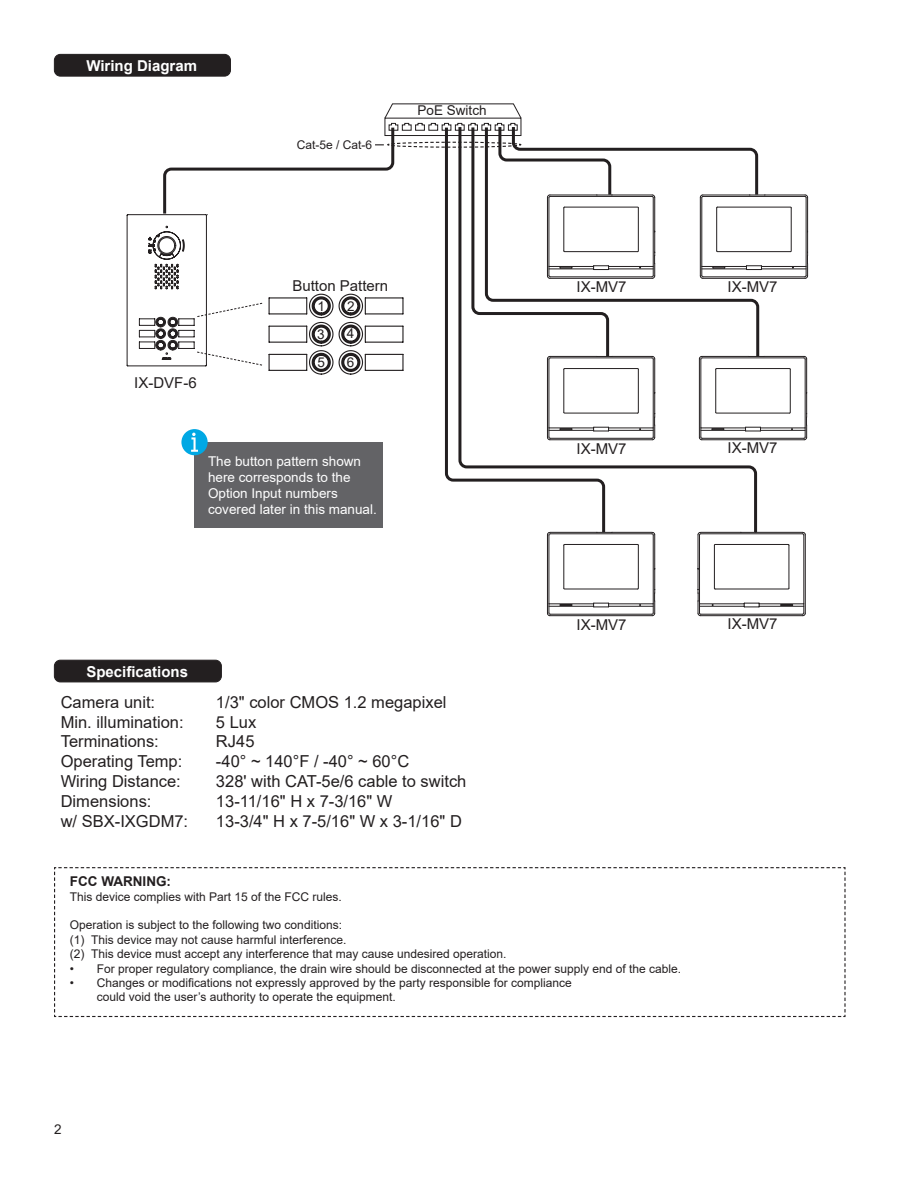
<style>
.page{position:relative;width:918px;height:1188px;background:#fff}
.page>*{position:absolute;margin:0;border:0;box-sizing:border-box;transform-origin:0 0}
.t1{font:16.5px "Arial";color:#231f20}
.t2{font:15px "Arial";color:#231f20}
.t3{font:700 15px "Arial";color:#fff}
.t4{font:13.5px/16.2px "Arial";color:#fff}
.t5{font:13.5px "Arial";color:#231f20}
.t6{font:700 13.5px "Arial";color:#231f20}
.t7{font:12px/14.4px "Arial";color:#231f20}
</style>
<div class="page">
<svg style="left:54px;top:867px;width:792px;height:151px"></svg>
<hr style="left:703px;top:278px;width:102px;height:1px;background:#231f20">
<hr style="left:703px;top:277px;width:102px;height:1px;background:#231f20">
<hr style="left:761px;top:269px;width:45px;height:1px;background:#231f20">
<hr style="left:761px;top:266px;width:45px;height:1px;background:#231f20">
<hr style="left:703px;top:196px;width:102px;height:1px;background:#231f20">
<hr style="left:765px;top:195px;width:40px;height:1px;background:#231f20">
<hr style="left:806px;top:198px;width:1px;height:78px;background:#231f20">
<hr style="left:807px;top:197px;width:1px;height:34px;background:#231f20">
<svg style="left:804px;top:194px;width:4px;height:4px"></svg>
<svg style="left:804px;top:231px;width:5px;height:48px"></svg>
<hr style="left:702px;top:440px;width:102px;height:1px;background:#231f20">
<hr style="left:702px;top:438px;width:102px;height:1px;background:#231f20">
<hr style="left:761px;top:430px;width:44px;height:1px;background:#231f20">
<hr style="left:761px;top:428px;width:44px;height:1px;background:#231f20">
<hr style="left:702px;top:358px;width:102px;height:1px;background:#231f20">
<hr style="left:764px;top:356px;width:40px;height:1px;background:#231f20">
<hr style="left:805px;top:359px;width:1px;height:78px;background:#231f20">
<hr style="left:806px;top:359px;width:1px;height:34px;background:#231f20">
<svg style="left:803px;top:356px;width:4px;height:4px"></svg>
<svg style="left:803px;top:392px;width:5px;height:48px"></svg>
<hr style="left:547px;top:535px;width:1px;height:78px;background:#231f20">
<hr style="left:549px;top:535px;width:1px;height:78px;background:#231f20">
<hr style="left:550px;top:615px;width:102px;height:1px;background:#231f20">
<hr style="left:550px;top:614px;width:102px;height:1px;background:#231f20">
<hr style="left:549px;top:606px;width:45px;height:1px;background:#231f20">
<hr style="left:609px;top:606px;width:44px;height:1px;background:#231f20">
<hr style="left:549px;top:604px;width:45px;height:1px;background:#231f20">
<hr style="left:609px;top:604px;width:44px;height:1px;background:#231f20">
<svg style="left:563px;top:544px;width:76px;height:46px"></svg>
<hr style="left:653px;top:535px;width:1px;height:78px;background:#231f20">
<hr style="left:654px;top:535px;width:1px;height:34px;background:#231f20">
<svg style="left:547px;top:612px;width:4px;height:4px"></svg>
<svg style="left:560px;top:603px;width:13px;height:4px"></svg>
<svg style="left:593px;top:603px;width:16px;height:5px"></svg>
<svg style="left:651px;top:568px;width:5px;height:48px"></svg>
<hr style="left:805px;top:535px;width:1px;height:78px;background:#231f20">
<hr style="left:804px;top:535px;width:1px;height:78px;background:#231f20">
<hr style="left:700px;top:615px;width:103px;height:1px;background:#231f20">
<hr style="left:701px;top:614px;width:102px;height:1px;background:#231f20">
<hr style="left:759px;top:606px;width:45px;height:1px;background:#231f20">
<hr style="left:700px;top:606px;width:44px;height:1px;background:#231f20">
<hr style="left:759px;top:604px;width:45px;height:1px;background:#231f20">
<hr style="left:700px;top:604px;width:44px;height:1px;background:#231f20">
<hr style="left:701px;top:534px;width:102px;height:1px;background:#231f20">
<hr style="left:756px;top:532px;width:47px;height:1px;background:#231f20">
<svg style="left:714px;top:544px;width:76px;height:46px"></svg>
<hr style="left:699px;top:535px;width:1px;height:78px;background:#231f20">
<hr style="left:698px;top:535px;width:1px;height:34px;background:#231f20">
<svg style="left:802px;top:532px;width:4px;height:4px"></svg>
<svg style="left:802px;top:612px;width:4px;height:4px"></svg>
<svg style="left:780px;top:603px;width:13px;height:4px"></svg>
<svg style="left:744px;top:603px;width:16px;height:5px"></svg>
<svg style="left:697px;top:568px;width:4px;height:48px"></svg>
<svg style="left:457px;top:452px;width:302px;height:83px"></svg>
<div style="left:54px;top:54px;width:176px;height:22px;background:#231f20;border-radius:6px"></div>
<div style="left:54px;top:54px;width:177px;height:22px;border:1px solid #231f20;border-radius:6px"></div>
<div style="left:54px;top:660px;width:167px;height:22px;background:#231f20;border-radius:6px"></div>
<div style="left:54px;top:660px;width:168px;height:22px;border:1px solid #231f20;border-radius:6px"></div>
<div style="left:195px;top:442px;width:188px;height:86px;background:#636366"></div>
<div style="left:181px;top:429px;width:27px;height:26px;background:#00a8e4;border-radius:50%"></div>
<svg style="left:127px;top:103px;width:667px;height:349px"></svg>
<p class="t3" style="left:86px;top:55px;width:112px">Wiring Diagram</p>
<p class="t7" style="left:297px;top:138px;width:77px">Cat-5e / Cat-6</p>
<p class="t5" style="left:418px;top:101px;width:71px">PoE Switch</p>
<p class="t2" style="left:134px;top:373px;width:64px">IX-DVF-6</p>
<p class="t2" style="left:292px;top:276px;width:97px">Button Pattern</p>
<p class="t5" style="left:317px;top:296px;width:9px">1</p>
<p class="t5" style="left:347px;top:297px;width:9px">2</p>
<p class="t5" style="left:317px;top:325px;width:9px">3</p>
<p class="t5" style="left:347px;top:324px;width:9px">4</p>
<p class="t5" style="left:317px;top:353px;width:9px">5</p>
<p class="t5" style="left:347px;top:353px;width:9px">6</p>
<p class="t4" style="left:208px;top:453px;width:170px">The button pattern shown here corresponds to the<br>Option Input numbers covered later in this manual.</p>
<p class="t3" style="left:86px;top:661px;width:103px">Specifications</p>
<h1 class="t1" style="left:61px;top:691px;width:96px">Camera unit:</h1>
<h1 class="t1" style="left:216px;top:691px;width:232px">1/3" color CMOS 1.2 megapixel</h1>
<h1 class="t1" style="left:61px;top:710px;width:124px">Min. illumination:</h1>
<h1 class="t1" style="left:216px;top:710px;width:42px">5 Lux</h1>
<h1 class="t1" style="left:61px;top:730px;width:100px">Terminations:</h1>
<h1 class="t1" style="left:216px;top:730px;width:40px">RJ45</h1>
<h1 class="t1" style="left:61px;top:750px;width:123px">Operating Temp:</h1>
<h1 class="t1" style="left:216px;top:750px;width:195px">-40° ~ 140°F / -40° ~ 60°C</h1>
<h1 class="t1" style="left:61px;top:770px;width:122px">Wiring Distance:</h1>
<h1 class="t1" style="left:216px;top:770px;width:252px">328' with CAT-5e/6 cable to switch</h1>
<h1 class="t1" style="left:61px;top:790px;width:92px">Dimensions:</h1>
<h1 class="t1" style="left:216px;top:790px;width:178px">13-11/16" H x 7-3/16" W</h1>
<h1 class="t1" style="left:61px;top:809px;width:129px">w/ SBX-IXGDM7:</h1>
<h1 class="t1" style="left:216px;top:809px;width:247px">13-3/4" H x 7-5/16" W x 3-1/16" D</h1>
<p class="t2" style="left:577px;top:277px;width:52px">IX-MV7</p>
<p class="t2" style="left:728px;top:277px;width:52px">IX-MV7</p>
<p class="t2" style="left:577px;top:438px;width:52px">IX-MV7</p>
<p class="t2" style="left:728px;top:437px;width:52px">IX-MV7</p>
<p class="t2" style="left:577px;top:614px;width:52px">IX-MV7</p>
<p class="t2" style="left:728px;top:613px;width:52px">IX-MV7</p>
<p class="t6" style="left:70px;top:872px;width:103px">FCC WARNING:</p>
<p class="t7" style="left:70px;top:889px;width:274px">This device complies with Part 15 of the FCC rules.</p>
<p class="t7" style="left:70px;top:918px;width:438px">Operation is subject to the following two conditions:<br>(1) This device may not cause harmful interference.<br>(2) This device must accept any interference that may cause undesired operation.</p>
<p class="t7" style="left:70px;top:961px;width:613px">• For proper regulatory compliance, the drain wire should be disconnected at the power supply end of the cable.</p>
<p class="t7" style="left:97px;top:976px;width:476px;text-indent:-27px">• Changes or modifications not expressly approved by the party responsible for compliance could void the user’s authority to operate the equipment.</p>
<p class="t5" style="left:54px;top:1120px;width:9px">2</p>
</div>
